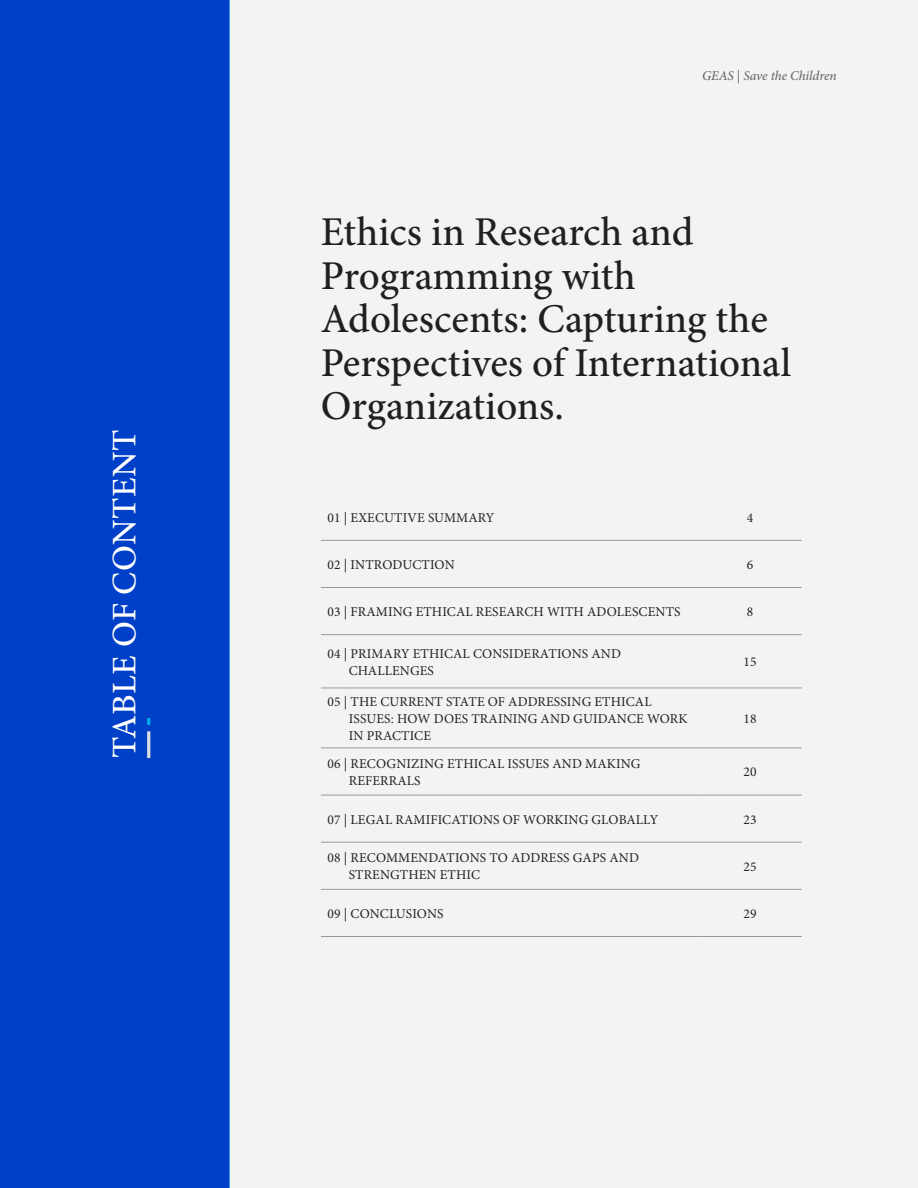
<style>
.page{position:relative;width:918px;height:1188px;background:#fff}
.page>*{position:absolute;margin:0;border:0;box-sizing:border-box;transform-origin:0 0}
.t1{font:500 40.95px/43.7px "Minion Pro";color:#231f20}
.t2{font:500 34.5px "Minion Pro";letter-spacing:.01em;color:#fff}
.t3{font:13.5px/17.2px "Minion Pro";letter-spacing:.01em;color:#231f20}
.t4{font:italic 500 13.5px "Minion Pro";letter-spacing:-.005em;color:#69696c}
</style>
<div class="page">
<div style="left:230px;top:0;width:688px;height:1188px;background:#f3f3f4"></div>
<div style="left:0;top:0;width:230px;height:1188px;background:#0040c8"></div>
<hr style="left:147px;top:731px;width:3px;height:27px;background:#dcdddf">
<svg style="left:147px;top:718px;width:3px;height:7px"></svg>
<hr style="left:321px;top:540px;width:377px;height:1px;background:#97999c">
<hr style="left:698px;top:540px;width:104px;height:1px;background:#97999c">
<hr style="left:321px;top:587px;width:377px;height:1px;background:#97999c">
<hr style="left:698px;top:587px;width:104px;height:1px;background:#97999c">
<hr style="left:321px;top:634px;width:377px;height:1px;background:#97999c">
<hr style="left:698px;top:634px;width:104px;height:1px;background:#97999c">
<hr style="left:321px;top:688px;width:377px;height:1px;background:#97999c">
<hr style="left:698px;top:688px;width:104px;height:1px;background:#97999c">
<hr style="left:321px;top:748px;width:377px;height:1px;background:#97999c">
<hr style="left:698px;top:748px;width:104px;height:1px;background:#97999c">
<hr style="left:321px;top:795px;width:377px;height:1px;background:#97999c">
<hr style="left:698px;top:795px;width:104px;height:1px;background:#97999c">
<hr style="left:321px;top:842px;width:377px;height:1px;background:#97999c">
<hr style="left:698px;top:842px;width:104px;height:1px;background:#97999c">
<hr style="left:321px;top:889px;width:377px;height:1px;background:#97999c">
<hr style="left:698px;top:889px;width:104px;height:1px;background:#97999c">
<hr style="left:321px;top:936px;width:377px;height:1px;background:#97999c">
<hr style="left:698px;top:936px;width:104px;height:1px;background:#97999c">
<h2 class="t2" style="left:101px;top:758px;width:330px;rotate:-90deg">TABLE OF CONTENT</h2>
<p class="t4" style="left:702px;top:67px;width:136px">GEAS | Save the Children</p>
<h1 class="t1" style="left:321px;top:210px;width:472px">Ethics in Research and<br>Programming with<br>Adolescents: Capturing the<br>Perspectives of International<br>Organizations.</h1>
<p class="t3" style="left:328px;top:509px;width:168px">01 | EXECUTIVE SUMMARY</p>
<p class="t3" style="left:747px;top:509px;width:8px">4</p>
<p class="t3" style="left:328px;top:556px;width:129px">02 | INTRODUCTION</p>
<p class="t3" style="left:747px;top:556px;width:8px">6</p>
<p class="t3" style="left:328px;top:603px;width:355px">03 | FRAMING ETHICAL RESEARCH WITH ADOLESCENTS</p>
<p class="t3" style="left:747px;top:603px;width:8px">8</p>
<p class="t3" style="left:349px;top:645px;width:274px;text-indent:-21px">04 | PRIMARY ETHICAL CONSIDERATIONS AND<br>CHALLENGES</p>
<p class="t3" style="left:744px;top:653px;width:15px">15</p>
<p class="t3" style="left:349px;top:693px;width:340px;text-indent:-21px">05 | THE CURRENT STATE OF ADDRESSING ETHICAL<br>ISSUES: HOW DOES TRAINING AND GUIDANCE WORK<br>IN PRACTICE</p>
<p class="t3" style="left:744px;top:710px;width:15px">18</p>
<p class="t3" style="left:349px;top:755px;width:293px;text-indent:-21px">06 | RECOGNIZING ETHICAL ISSUES AND MAKING<br>REFERRALS</p>
<p class="t3" style="left:744px;top:764px;width:15px">20</p>
<p class="t3" style="left:328px;top:811px;width:332px">07 | LEGAL RAMIFICATIONS OF WORKING GLOBALLY</p>
<p class="t3" style="left:744px;top:811px;width:15px">23</p>
<p class="t3" style="left:349px;top:849px;width:292px;text-indent:-21px">08 | RECOMMENDATIONS TO ADDRESS GAPS AND<br>STRENGTHEN ETHIC</p>
<p class="t3" style="left:744px;top:858px;width:15px">25</p>
<p class="t3" style="left:328px;top:905px;width:118px">09 | CONCLUSIONS</p>
<p class="t3" style="left:744px;top:905px;width:15px">29</p>
</div>
